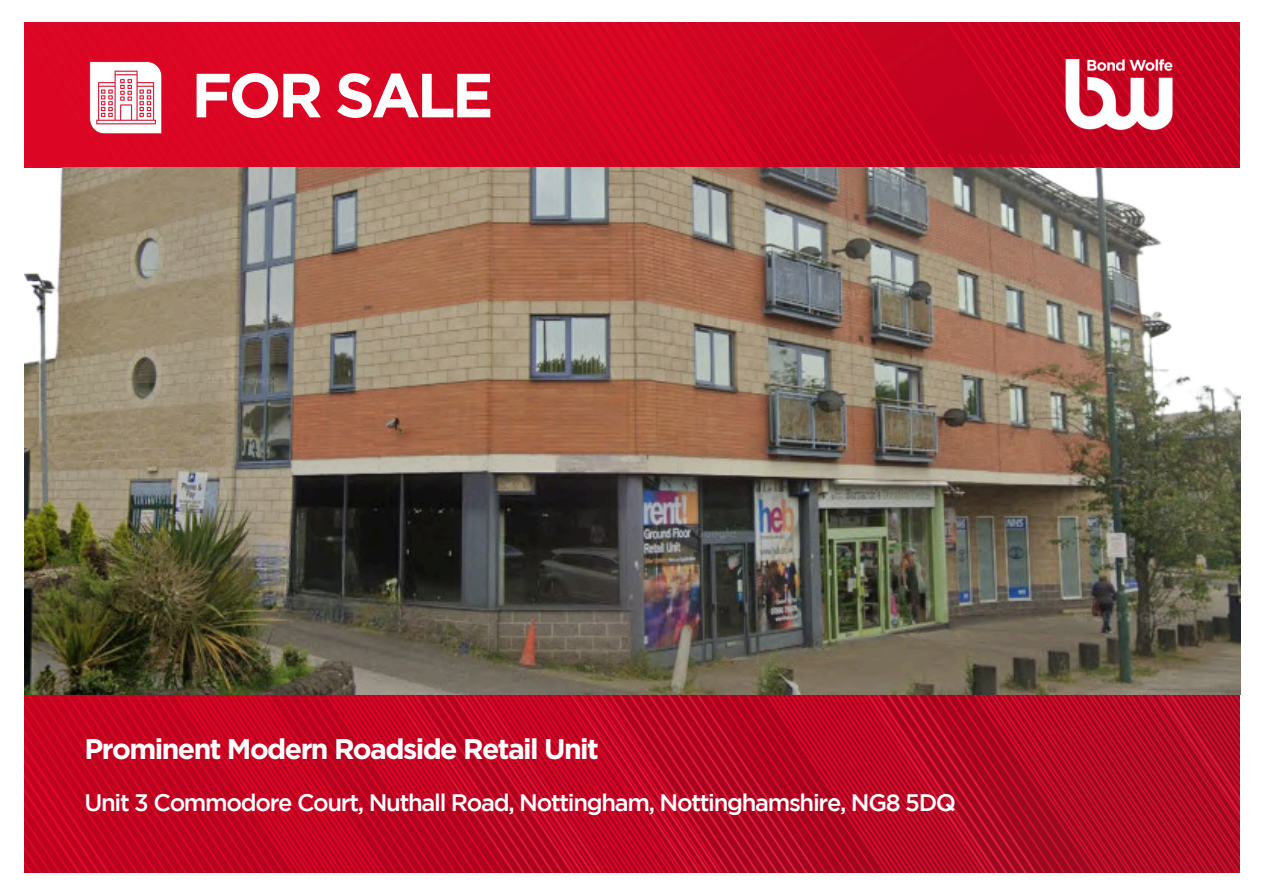
<style>
.page{position:relative;width:1263px;height:894px;background:#fff}
.page>*{position:absolute;margin:0;border:0;box-sizing:border-box;transform-origin:0 0}
.t1{font:700 62.1px "Gotham";letter-spacing:-.055em;color:#fff}
.t2{font:700 28.35px "Gotham";letter-spacing:-.055em;color:#fff}
.t3{font:500 23.7px "Gotham";letter-spacing:-.055em;color:#fff}
</style>
<div class="page">
<img style="left:24px;top:694px;width:1215px;height:178px">
<img style="left:24px;top:23px;width:1216px;height:671px">
<img style="left:1065px;top:58px;width:109px;height:74px">
<svg style="left:89px;top:61px;width:73px;height:73px"></svg>
<h1 class="t1" style="left:191px;top:58px;width:304px">FOR SALE</h1>
<p class="t2" style="left:84px;top:732px;width:516px">Prominent Modern Roadside Retail Unit</p>
<p class="t3" style="left:84px;top:793px;width:873px">Unit 3 Commodore Court, Nuthall Road, Nottingham, Nottinghamshire, NG8 5DQ</p>
</div>
